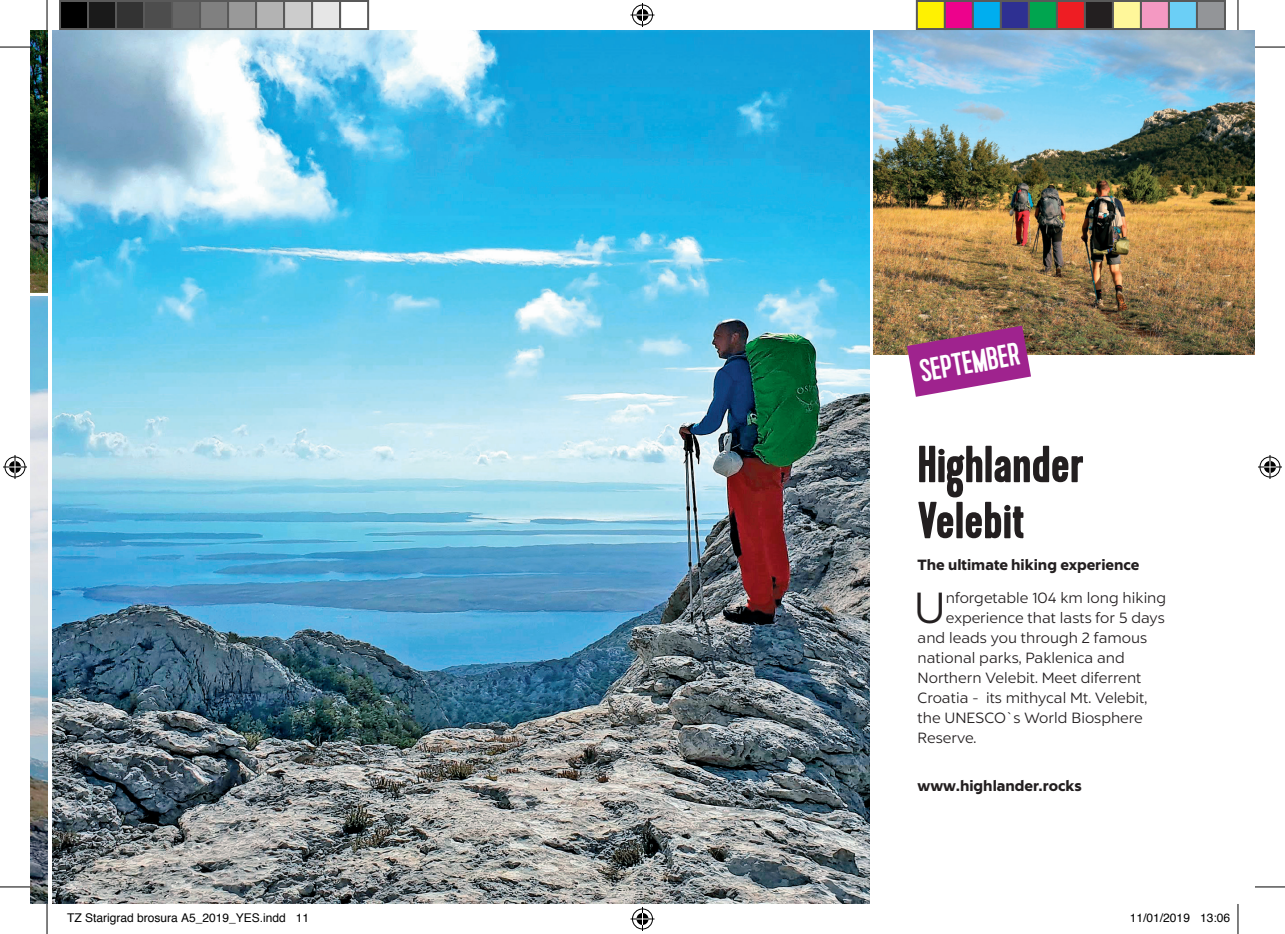
<style>
.page{position:relative;width:1285px;height:934px;background:#fff}
.page>*{position:absolute;margin:0;border:0;box-sizing:border-box;transform-origin:0 0}
.t1{font:700 52px/56px "Kapra";color:#231f20}
.t2{font:44px "Liszt FY";color:#231f20}
.t3{font:32px "Kapra";color:#fff}
.t4{font:15px "Liszt FY";color:#231f20}
.t5{font:900 15px "Liszt FY";color:#231f20}
.t6{font:12px "Helvetica";color:#000}
</style>
<div class="page">
<img style="left:30px;top:30px;width:17px;height:262px">
<img style="left:30px;top:296px;width:17px;height:607px">
<img style="left:53px;top:30px;width:816px;height:873px">
<img style="left:873px;top:30px;width:382px;height:324px">
<svg style="left:907px;top:325px;width:124px;height:71px;background:#aa5193"></svg>
<hr style="left:0;top:47px;width:30px;height:1px;background:#000">
<hr style="left:1255px;top:47px;width:30px;height:1px;background:#000">
<hr style="left:0;top:886px;width:30px;height:1px;background:#000">
<hr style="left:1255px;top:886px;width:30px;height:1px;background:#000">
<hr style="left:47px;top:0;width:1px;height:30px;background:#000">
<hr style="left:47px;top:903px;width:1px;height:30px;background:#000">
<hr style="left:1237px;top:0;width:1px;height:30px;background:#000">
<hr style="left:1237px;top:903px;width:1px;height:30px;background:#000">
<svg style="left:630px;top:3px;width:24px;height:24px"></svg>
<svg style="left:630px;top:907px;width:24px;height:23px"></svg>
<svg style="left:3px;top:455px;width:24px;height:24px"></svg>
<svg style="left:1258px;top:455px;width:24px;height:24px"></svg>
<div style="left:60px;top:1px;width:28px;height:28px;background:#000"></div>
<div style="left:59px;top:0;width:30px;height:30px;border:2px solid #595959"></div>
<div style="left:88px;top:1px;width:28px;height:28px;background:#1a1a1a"></div>
<div style="left:87px;top:0;width:30px;height:30px;border:2px solid #595959"></div>
<div style="left:116px;top:1px;width:28px;height:28px;background:#333"></div>
<div style="left:115px;top:0;width:30px;height:30px;border:2px solid #595959"></div>
<div style="left:144px;top:1px;width:28px;height:28px;background:#4d4d4d"></div>
<div style="left:143px;top:0;width:30px;height:30px;border:2px solid #595959"></div>
<div style="left:172px;top:1px;width:28px;height:28px;background:#666"></div>
<div style="left:171px;top:0;width:30px;height:30px;border:2px solid #595959"></div>
<div style="left:200px;top:1px;width:28px;height:28px;background:#808080"></div>
<div style="left:199px;top:0;width:30px;height:30px;border:2px solid #595959"></div>
<div style="left:228px;top:1px;width:28px;height:28px;background:#999"></div>
<div style="left:227px;top:0;width:30px;height:30px;border:2px solid #595959"></div>
<div style="left:256px;top:1px;width:28px;height:28px;background:#b3b3b3"></div>
<div style="left:255px;top:0;width:30px;height:30px;border:2px solid #595959"></div>
<div style="left:284px;top:1px;width:28px;height:28px;background:#ccc"></div>
<div style="left:283px;top:0;width:30px;height:30px;border:2px solid #595959"></div>
<div style="left:312px;top:1px;width:28px;height:28px;background:#e6e6e6"></div>
<div style="left:311px;top:0;width:30px;height:30px;border:2px solid #595959"></div>
<div style="left:339px;top:0;width:30px;height:30px;border:2px solid #595959"></div>
<div style="left:917px;top:1px;width:28px;height:28px;background:#fff101"></div>
<div style="left:916px;top:0;width:30px;height:30px;border:2px solid #595959"></div>
<div style="left:945px;top:1px;width:28px;height:28px;background:#ed028c"></div>
<div style="left:944px;top:0;width:30px;height:30px;border:2px solid #595959"></div>
<div style="left:973px;top:1px;width:28px;height:28px;background:#00aeef"></div>
<div style="left:972px;top:0;width:30px;height:30px;border:2px solid #595959"></div>
<div style="left:1001px;top:1px;width:28px;height:28px;background:#2e3092"></div>
<div style="left:1000px;top:0;width:30px;height:30px;border:2px solid #595959"></div>
<div style="left:1029px;top:1px;width:28px;height:28px;background:#00a54f"></div>
<div style="left:1028px;top:0;width:30px;height:30px;border:2px solid #595959"></div>
<div style="left:1057px;top:1px;width:28px;height:28px;background:#ee1d23"></div>
<div style="left:1056px;top:0;width:30px;height:30px;border:2px solid #595959"></div>
<div style="left:1085px;top:1px;width:28px;height:28px;background:#231f20"></div>
<div style="left:1084px;top:0;width:30px;height:30px;border:2px solid #595959"></div>
<div style="left:1113px;top:1px;width:28px;height:28px;background:#fff79a"></div>
<div style="left:1112px;top:0;width:30px;height:30px;border:2px solid #595959"></div>
<div style="left:1141px;top:1px;width:28px;height:28px;background:#f499c2"></div>
<div style="left:1140px;top:0;width:30px;height:30px;border:2px solid #595959"></div>
<div style="left:1169px;top:1px;width:28px;height:28px;background:#6bcff6"></div>
<div style="left:1168px;top:0;width:30px;height:30px;border:2px solid #595959"></div>
<div style="left:1197px;top:1px;width:28px;height:28px;background:#939598"></div>
<div style="left:1196px;top:0;width:30px;height:30px;border:2px solid #595959"></div>
<h3 class="t3" style="left:917px;top:352px;width:102px;rotate:-10deg">SEPTEMBER</h3>
<h1 class="t1" style="left:917px;top:437px;width:168px">Highlander<br>Velebit</h1>
<p class="t5" style="left:917px;top:555px;width:223px">The ultimate hiking experience</p>
<h2 class="t2" style="left:913px;top:581px;width:34px">U</h2>
<p class="t4" style="left:946px;top:588px;width:222px">nforgetable 104 km long hiking</p>
<p class="t4" style="left:946px;top:608px;width:220px">experience that lasts for 5 days</p>
<p class="t4" style="left:917px;top:628px;width:231px">and leads you through 2 famous</p>
<p class="t4" style="left:917px;top:648px;width:209px">national parks, Paklenica and</p>
<p class="t4" style="left:917px;top:668px;width:225px">Northern Velebit. Meet diferrent</p>
<p class="t4" style="left:917px;top:688px;width:231px">Croatia - its mithycal Mt. Velebit,</p>
<p class="t4" style="left:917px;top:708px;width:227px">the UNESCO`s World Biosphere</p>
<p class="t4" style="left:917px;top:728px;width:60px">Reserve.</p>
<p class="t5" style="left:917px;top:775px;width:166px">www.highlander.rocks</p>
<p class="t6" style="left:67px;top:908px;width:244px">TZ Starigrad brosura A5_2019_YES.indd 11</p>
<p class="t6" style="left:1130px;top:908px;width:102px">11/01/2019 13:06</p>
</div>
